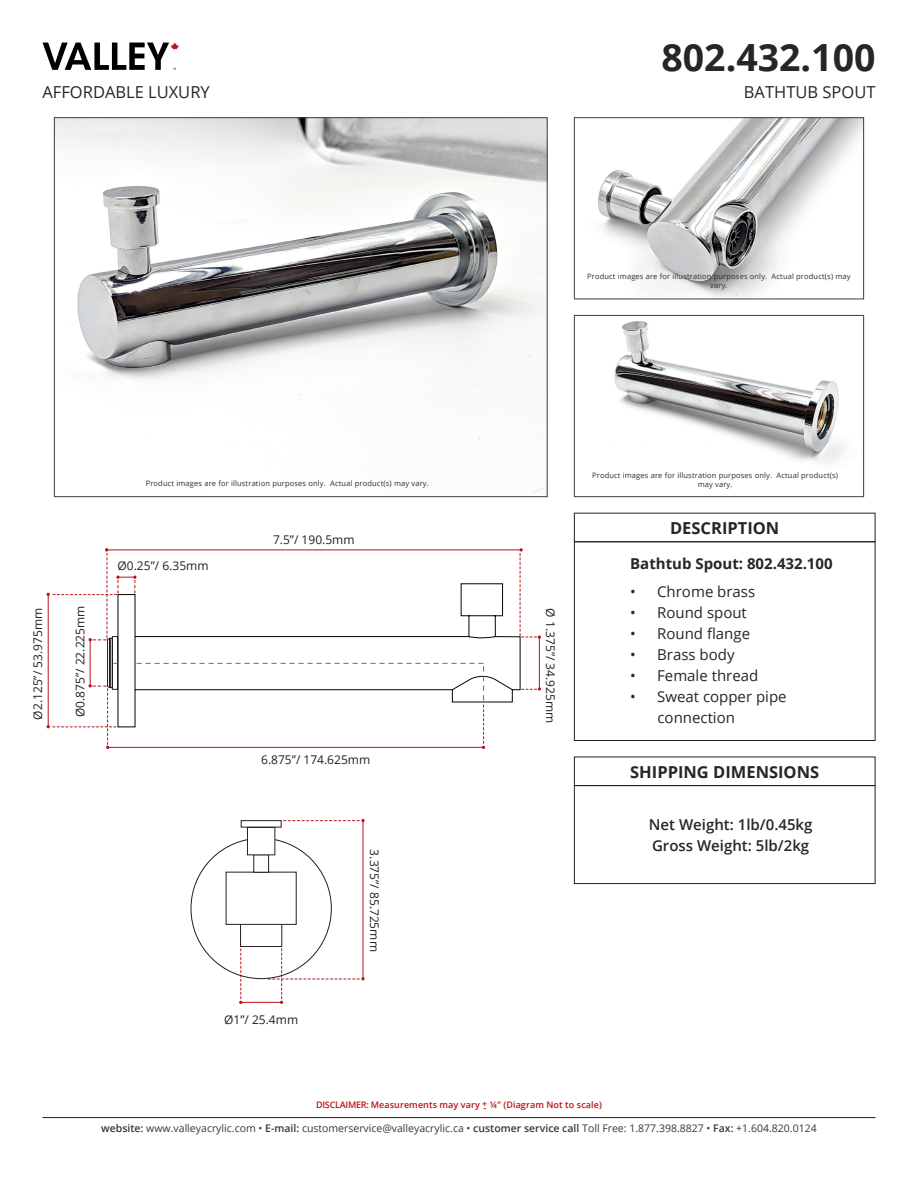
<style>
.page{position:relative;width:918px;height:1188px;background:#fff}
.page>*{position:absolute;margin:0;border:0;box-sizing:border-box;transform-origin:0 0}
.t1{font:700 37.5px "Open Sans";color:#282526}
.t2{font:700 16.5px "Open Sans";color:#282526}
.t3{font:16.5px "Open Sans";color:#282526}
.Heading{font:15px "Open Sans";color:#282526}
.t4{font:600 15px "Open Sans";color:#282526}
.Heading-2{font:700 15px "Open Sans";color:#282526}
.t5{font:12px "Open Sans";color:#231f20}
.t6{font:10.5px "Open Sans";color:#383839}
.t7{font:600 9px "Open Sans";letter-spacing:.01em;color:#bb1018}
.t8{font:7.5px/9px "Open Sans";letter-spacing:.02em;color:#312f30;text-align:center}
.s1{font-weight:600}
</style>
<div class="page">
<svg style="left:43px;top:43px;width:136px;height:27px"></svg>
<img style="left:56px;top:119px;width:490px;height:374px">
<img style="left:614px;top:321px;width:231px;height:143px">
<div style="left:574px;top:315px;width:290px;height:182px;border:1px solid #3e3e3f"></div>
<img style="left:598px;top:119px;width:264px;height:178px">
<div style="left:574px;top:117px;width:290px;height:182px;border:1px solid #3e3e3f"></div>
<hr style="left:43px;top:1117px;width:832px;height:1px;background:#231f20">
<div style="left:574px;top:541px;width:301px;height:200px;border:1px solid #231f20"></div>
<div style="left:574px;top:513px;width:301px;height:29px;border:1px solid #231f20"></div>
<div style="left:574px;top:785px;width:301px;height:99px;border:1px solid #231f20"></div>
<div style="left:574px;top:757px;width:301px;height:29px;border:1px solid #231f20"></div>
<hr style="left:107px;top:550px;width:414px;height:1px;background:#bb1018">
<hr style="left:363px;top:820px;width:1px;height:159px;background:#bb1018">
<svg style="left:284px;top:819px;width:81px;height:3px"></svg>
<hr style="left:241px;top:1002px;width:41px;height:1px;background:#bb1018">
<svg style="left:268px;top:949px;width:97px;height:55px"></svg>
<svg style="left:239px;top:949px;width:3px;height:55px"></svg>
<svg style="left:485px;top:583px;width:36px;height:120px"></svg>
<svg style="left:47px;top:548px;width:438px;height:201px"></svg>
<div style="left:240px;top:924px;width:42px;height:23px;border:1px solid #231f20"></div>
<div style="left:226px;top:872px;width:71px;height:53px;border:1px solid #231f20"></div>
<div style="left:253px;top:854px;width:16px;height:19px;border:1px solid #231f20"></div>
<div style="left:247px;top:827px;width:28px;height:28px;border:1px solid #231f20"></div>
<div style="left:241px;top:820px;width:41px;height:7px;border:1px solid #231f20"></div>
<hr style="left:539px;top:637px;width:1px;height:52px;background:#bb1018">
<svg style="left:520px;top:548px;width:21px;height:91px"></svg>
<svg style="left:522px;top:687px;width:19px;height:4px"></svg>
<p class="t1" style="left:661px;top:31px;width:216px">802.432.100</p>
<p class="t3" style="left:43px;top:80px;width:169px">AFFORDABLE LUXURY</p>
<p class="t3" style="left:744px;top:80px;width:133px">BATHTUB SPOUT</p>
<p class="t8" style="left:587px;top:272px;width:265px">Product images are for illustration purposes only. Actual product(s) may vary.</p>
<p class="t8" style="left:146px;top:478px;width:285px">Product images are for illustration purposes only. Actual product(s) may vary.</p>
<p class="t8" style="left:592px;top:471px;width:248px">Product images are for illustration purposes only. Actual product(s) may vary.</p>
<p class="t5" style="left:30px;top:720px;width:113px;rotate:-90deg">Ø2.125”/ 53.975mm</p>
<p class="t5" style="left:72px;top:717px;width:113px;rotate:-90deg">Ø0.875”/ 22.225mm</p>
<p class="t5" style="left:118px;top:557px;width:92px">Ø0.25”/ 6.35mm</p>
<p class="t5" style="left:273px;top:531px;width:83px">7.5”/ 190.5mm</p>
<p class="t5" style="left:261px;top:752px;width:111px">6.875”/ 174.625mm</p>
<p class="t5" style="left:224px;top:1012px;width:76px">Ø1”/ 25.4mm</p>
<p class="t5" style="left:383px;top:849px;width:104px;rotate:90deg">3.375”/ 85.725mm</p>
<p class="t5" style="left:559px;top:608px;width:116px;rotate:90deg">Ø 1.375”/ 34.925mm</p>
<p class="t2" style="left:670px;top:516px;width:111px">DESCRIPTION</p>
<p class="Heading-2" style="left:630px;top:553px;width:204px">Bathtub Spout: 802.432.100</p>
<p class="Heading" style="left:630px;top:581px;width:127px">• Chrome brass</p>
<p class="Heading" style="left:630px;top:602px;width:118px">• Round spout</p>
<p class="Heading" style="left:630px;top:623px;width:121px">• Round flange</p>
<p class="Heading" style="left:630px;top:644px;width:106px">• Brass body</p>
<p class="Heading" style="left:630px;top:665px;width:130px">• Female thread</p>
<p class="Heading" style="left:630px;top:686px;width:158px">• Sweat copper pipe</p>
<p class="Heading" style="left:657px;top:707px;width:79px">connection</p>
<p class="t2" style="left:630px;top:760px;width:191px">SHIPPING DIMENSIONS</p>
<p class="t4" style="left:649px;top:815px;width:165px">Net Weight: 1lb/0.45kg</p>
<p class="t4" style="left:652px;top:836px;width:159px">Gross Weight: 5lb/2kg</p>
<p class="t7" style="left:482px;top:1097px;width:7px">+</p>
<p class="t7" style="left:316px;top:1099px;width:287px">DISCLAIMER: Measurements may vary ¼” (Diagram Not to scale)</p>
<p class="t7" style="left:483px;top:1102px;width:4px">-</p>
<p class="t6" style="left:101px;top:1121px;width:717px"><span class="s1">website:</span> www.valleyacrylic.com • <span class="s1">E-mail:</span> customerservice@valleyacrylic.ca • <span class="s1">customer service call</span> Toll Free: 1.877.398.8827 • <span class="s1">Fax:</span> +1.604.820.0124</p>
</div>
